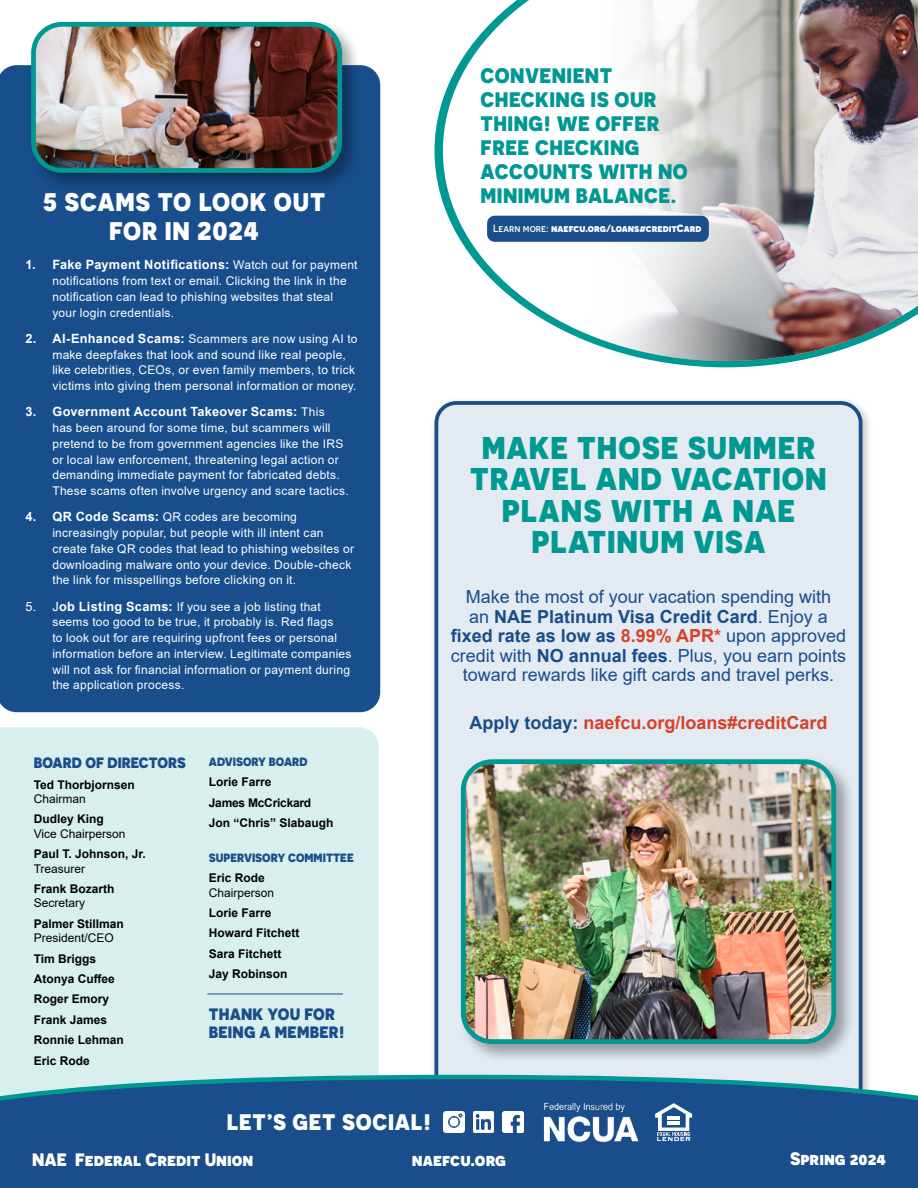
<style>
.page{position:relative;width:918px;height:1188px;background:#fff}
.page>*{position:absolute;margin:0;border:0;box-sizing:border-box;transform-origin:0 0}
.t1{font:800 31.5px/31.5px "Novecentosans";letter-spacing:.03em;color:#009892;text-align:center}
.t2{font:800 25.5px/28.5px "Novecentosans";letter-spacing:.03em;color:#fff;text-align:center}
.t3{font:800 22.5px "Novecentosans";letter-spacing:.03em;color:#fff}
.t4{font:800 21px/24px "Novecentosans";letter-spacing:.02em;color:#009892}
.t5{font:18px/19.5px "Arial";color:#194d8b;text-align:center}
.t6{font:800 18px "Novecentosans";color:#fff}
.t7{font:700 18px "Arial";color:#d74127}
.t8{font:800 16.5px/18px "Novecentosans";letter-spacing:.01em;color:#194d8b}
.t9{font:800 15px "Novecentosans";color:#194d8b}
.t10{font:700 12.75px "Arial";letter-spacing:.025em;color:#fff}
.t11{font:12px/15.8px "Arial";letter-spacing:.02em;color:#fff}
.t12{font:700 12px/20.4px "Arial";color:#000}
.t13{font:12px "Arial";color:#000}
.t14{font:800 12px "Novecentosans";color:#194d8b}
.t15{font:800 10.5px "Novecentosans";color:#fff}
.s1{font-weight:400;font-size:12px}
.s2{font-weight:700;font-size:12.75px}
.s3{font-size:12.75px}
.s4{font-weight:500}
.s5{font-weight:700;color:#184d8b}
.s6{font-weight:700;color:#d74127}
.s7{color:#194d8b}
</style>
<div class="page">
<div style="left:429px;top:395px;width:445px;height:729px;background:#000;opacity:.25"></div>
<div style="left:436px;top:403px;width:425px;height:709px;background:#e3eaf1;border-radius:20px"></div>
<div style="left:435px;top:401px;width:427px;height:712px;border:4px solid #194d8b;border-radius:20px"></div>
<div style="left:458px;top:756px;width:398px;height:307px;background:#000;opacity:.34"></div>
<img style="left:463px;top:762px;width:371px;height:280px">
<div style="left:461px;top:759px;width:375px;height:285px;border:5px solid #009892;border-radius:29px"></div>
<div style="left:0;top:727px;width:379px;height:346px;background:#d9efee"></div>
<svg style="left:0;top:1073px;width:918px;height:115px;background:#265c92"></svg>
<hr style="left:207px;top:994px;width:136px;height:1px;background:#194d8b">
<svg style="left:435px;top:99px;width:361px;height:268px"></svg>
<svg style="left:443px;top:0;width:101px;height:361px"></svg>
<img style="left:544px;top:0;width:374px;height:361px">
<div style="left:487px;top:216px;width:222px;height:26px;background:#194d8b;border-radius:8px"></div>
<div style="left:0;top:65px;width:380px;height:647px;background:#184e8c"></div>
<div style="left:28px;top:19px;width:334px;height:174px;background:#000;opacity:.34"></div>
<img style="left:34px;top:24px;width:306px;height:146px">
<div style="left:31px;top:22px;width:311px;height:151px;border:5px solid #009892;border-radius:29px"></div>
<img style="left:444px;top:1112px;width:20px;height:20px">
<img style="left:473px;top:1112px;width:21px;height:20px">
<img style="left:502px;top:1112px;width:21px;height:20px">
<img style="left:538px;top:1100px;width:106px;height:43px">
<svg style="left:655px;top:1103px;width:37px;height:38px"></svg>
<h2 class="t2" style="left:43px;top:188px;width:284px">5 SCAMS TO LOOK OUT<br>FOR IN 2024</h2>
<p class="t10" style="left:25px;top:256px;width:334px">1. Fake Payment Notifications: <span class="s1">Watch out for payment</span></p>
<p class="t11" style="left:52px;top:273px;width:296px">notifications from text or email. Clicking the link in the notification can lead to phishing websites that steal your login credentials.</p>
<p class="t11" style="left:52px;top:331px;width:307px;text-indent:-27px"><span class="s2">2. AI-Enhanced Scams:</span> Scammers are now using AI to make deepfakes that look and sound like real people, like celebrities, CEOs, or even family members, to trick victims into giving them personal information or money.</p>
<p class="t10" style="left:25px;top:403px;width:301px">3. Government Account Takeover Scams: <span class="s1">This</span></p>
<p class="t11" style="left:52px;top:420px;width:298px">has been around for some time, but scammers will pretend to be from government agencies like the IRS or local law enforcement, threatening legal action or demanding immediate payment for fabricated debts.<br>These scams often involve urgency and scare tactics.</p>
<p class="t11" style="left:52px;top:509px;width:303px;text-indent:-27px"><span class="s2">4. QR Code Scams:</span> QR codes are becoming increasingly popular, but people with ill intent can create fake QR codes that lead to phishing websites or downloading malware onto your device. Double-check the link for misspellings before clicking on it.</p>
<p class="t11" style="left:52px;top:599px;width:301px;text-indent:-27px"><span class="s3">5. J</span><span class="s2">ob Listing Scams:</span> If you see a job listing that seems too good to be true, it probably is. Red flags<br>to look out for are requiring upfront fees or personal information before an interview. Legitimate companies will not ask for financial information or payment during the application process.</p>
<p class="t9" style="left:34px;top:754px;width:154px">BOARD OF DIRECTORS</p>
<p class="t12" style="left:34px;top:774px;width:103px">Ted Thorbjornsen</p>
<p class="t13" style="left:34px;top:791px;width:54px">Chairman</p>
<p class="t12" style="left:34px;top:809px;width:72px">Dudley King</p>
<p class="t13" style="left:34px;top:825px;width:93px">Vice Chairperson</p>
<p class="t12" style="left:34px;top:844px;width:114px">Paul T. Johnson, Jr.</p>
<p class="t13" style="left:34px;top:860px;width:53px">Treasurer</p>
<p class="t12" style="left:34px;top:879px;width:82px">Frank Bozarth</p>
<p class="t13" style="left:34px;top:895px;width:53px">Secretary</p>
<p class="t12" style="left:34px;top:914px;width:92px">Palmer Stillman</p>
<p class="t13" style="left:34px;top:930px;width:82px">President/CEO</p>
<p class="t12" style="left:34px;top:948px;width:92px">Tim Briggs<br>Atonya Cuffee<br>Roger Emory<br>Frank James<br>Ronnie Lehman<br>Eric Rode</p>
<p class="t14" style="left:209px;top:754px;width:100px">ADVISORY BOARD</p>
<p class="t12" style="left:209px;top:772px;width:126px">Lorie Farre<br>James McCrickard<br>Jon “Chris” Slabaugh</p>
<p class="t14" style="left:209px;top:850px;width:146px">SUPERVISORY COMMITTEE</p>
<p class="t12" style="left:209px;top:868px;width:58px">Eric Rode</p>
<p class="t13" style="left:209px;top:884px;width:67px">Chairperson</p>
<p class="t12" style="left:209px;top:903px;width:92px">Lorie Farre<br>Howard Fitchett<br>Sara Fitchett<br>Jay Robinson</p>
<h3 class="t8" style="left:209px;top:1005px;width:138px">THANK YOU FOR<br>BEING A MEMBER!</h3>
<h3 class="t3" style="left:227px;top:1108px;width:206px">LET’S GET SOCIAL!</h3>
<h3 class="t4" style="left:481px;top:63px;width:209px">CONVENIENT<br>CHECKING IS OUR<br>THING! WE OFFER<br>FREE CHECKING<br>ACCOUNTS WITH NO<br>MINIMUM BALANCE.</h3>
<p class="t15" style="left:493px;top:222px;width:210px"><span class="s4">Learn more:</span> naefcu.org/loans#creditCard</p>
<h1 class="t1" style="left:470px;top:431px;width:358px">MAKE THOSE SUMMER<br>TRAVEL AND VACATION<br>PLANS WITH A NAE<br>PLATINUM VISA</h1>
<h3 class="t5" style="left:451px;top:587px;width:397px">Make the most of your vacation spending with<br>an <span class="s5">NAE Platinum Visa Credit Card</span>. Enjoy a <span class="s5">fixed rate as low as</span> <span class="s6">8.99% APR*</span> upon approved credit with <span class="s5">NO annual fees</span>. Plus, you earn points toward rewards like gift cards and travel perks.</h3>
<h3 class="t7" style="left:469px;top:710px;width:360px"><span class="s7">Apply today:</span> naefcu.org/loans#creditCard</h3>
<h3 class="t6" style="left:32px;top:1149px;width:223px">NAE Federal Credit Union</h3>
<h3 class="t6" style="left:412px;top:1149px;width:96px">naefcu.org</h3>
<h3 class="t6" style="left:790px;top:1148px;width:98px">Spring 2024</h3>
</div>
